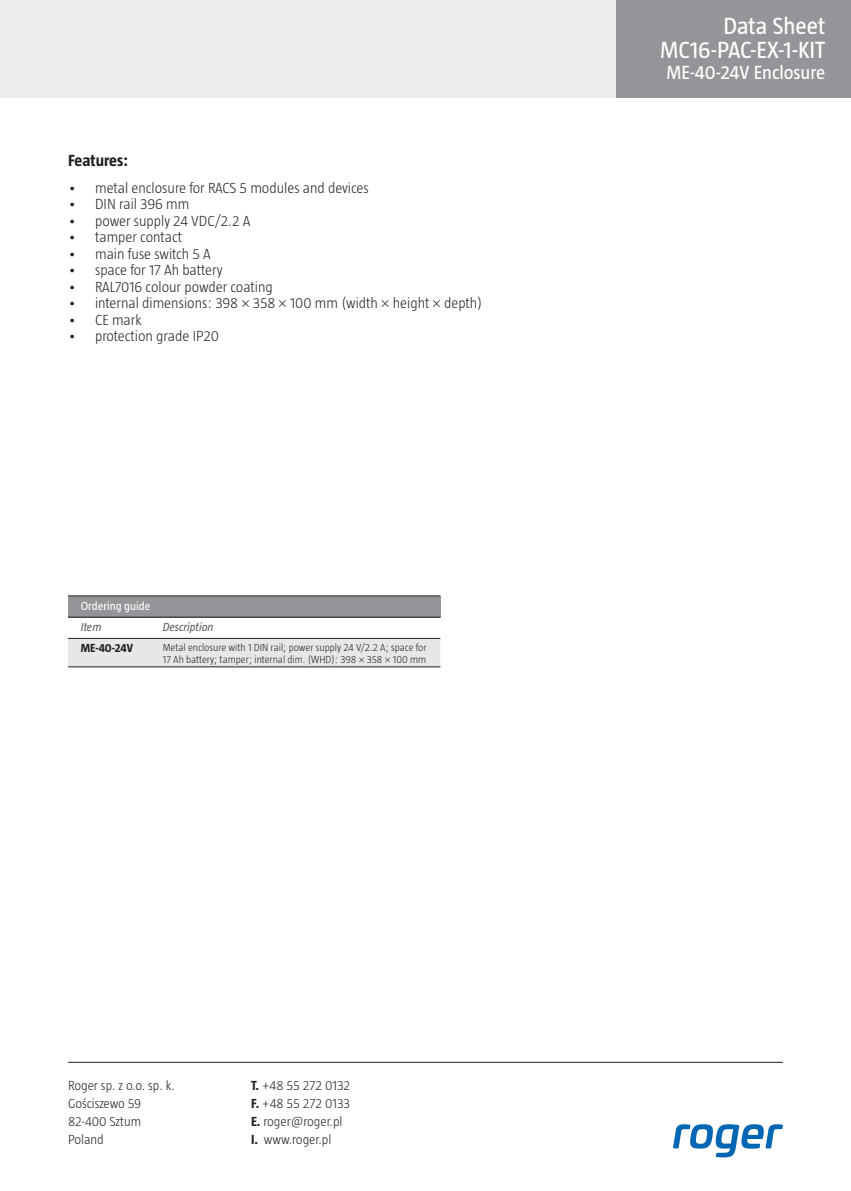
<style>
.page{position:relative;width:851px;height:1191px;background:#fff}
.page>*{position:absolute;margin:0;border:0;box-sizing:border-box;transform-origin:0 0}
.t1{font:24px/24px "Taz";color:#fff;text-align:right}
.t2{font:300 24px/24px "Taz";color:#fff;text-align:right}
.t3{font:19.5px "Taz";color:#fff}
.t4{font:700 16.5px "Taz";color:#231f20}
.t5{font:300 15px "Taz";color:#231f20}
.t6{font:300 13.5px/18px "Taz";color:#231f20}
.t7{font:italic 12px "Taz";color:#636366}
.t8{font:12px "Taz";color:#fff}
.t9{font:700 12px "Taz";color:#231f20}
.t10{font:300 10.5px/11.6px "Taz";color:#231f20}
.s1{font-weight:700}
</style>
<div class="page">
<div style="left:612px;top:0;width:238px;height:98px;background:#939598"></div>
<div style="left:0;top:0;width:615px;height:98px;background:#ececee"></div>
<svg style="left:673px;top:1124px;width:109px;height:33px"></svg>
<div style="left:68px;top:596px;width:372px;height:21px;background:#939598"></div>
<div style="left:68px;top:639px;width:372px;height:27px;background:#e6e7e9"></div>
<hr style="left:68px;top:666px;width:82px;height:1px;background:#231f20">
<hr style="left:150px;top:666px;width:290px;height:1px;background:#231f20">
<hr style="left:68px;top:617px;width:82px;height:1px;background:#231f20">
<hr style="left:150px;top:617px;width:290px;height:1px;background:#231f20">
<hr style="left:68px;top:638px;width:82px;height:1px;background:#231f20">
<hr style="left:150px;top:638px;width:290px;height:1px;background:#231f20">
<hr style="left:68px;top:595px;width:82px;height:1px;background:#231f20">
<hr style="left:150px;top:595px;width:290px;height:1px;background:#231f20">
<hr style="left:68px;top:1062px;width:714px;height:1px;background:#231f20">
<p class="t4" style="left:68px;top:151px;width:62px">Features:</p>
<p class="t5" style="left:68px;top:179px;width:302px">• metal enclosure for RACS 5 modules and devices</p>
<p class="t5" style="left:68px;top:196px;width:123px">• DIN rail 396 mm</p>
<p class="t5" style="left:68px;top:212px;width:184px">• power supply 24 VDC/2.2 A</p>
<p class="t5" style="left:68px;top:229px;width:116px">• tamper contact</p>
<p class="t5" style="left:68px;top:245px;width:144px">• main fuse switch 5 A</p>
<p class="t5" style="left:68px;top:262px;width:156px">• space for 17 Ah battery</p>
<p class="t5" style="left:68px;top:278px;width:206px">• RAL7016 colour powder coating</p>
<p class="t5" style="left:68px;top:295px;width:415px">• internal dimensions: 398 × 358 × 100 mm (width × height × depth)</p>
<p class="t5" style="left:68px;top:311px;width:75px">• CE mark</p>
<p class="t5" style="left:68px;top:328px;width:152px">• protection grade IP20</p>
<p class="t8" style="left:81px;top:599px;width:71px">Ordering guide</p>
<p class="t7" style="left:81px;top:620px;width:22px">Item</p>
<p class="t7" style="left:163px;top:620px;width:52px">Description</p>
<p class="t9" style="left:81px;top:641px;width:54px">ME-40-24V</p>
<p class="t10" style="left:163px;top:641px;width:265px">Metal enclosure with 1 DIN rail; power supply 24 V/2.2 A; space for<br>17 Ah battery; tamper; internal dim. (WHD): 398 × 358 × 100 mm</p>
<p class="t6" style="left:68px;top:1076px;width:108px">Roger sp. z o.o. sp. k.<br>Gościszewo 59<br>82-400 Sztum<br>Poland</p>
<p class="t6" style="left:251px;top:1076px;width:101px"><span class="s1">T.</span> +48 55 272 0132<br><span class="s1">F.</span> +48 55 272 0133<br><span class="s1">E.</span> roger@roger.pl<br><span class="s1">I.</span> www.roger.pl</p>
<h1 class="t1" style="left:660px;top:14px;width:166px">Data Sheet<br>MC16-PAC-EX-1-KIT</h1>
<h2 class="t3" style="left:666px;top:62px;width:160px">ME-40-24V Enclosure</h2>
<h1 class="t2" style="left:686px;top:20px;width:136px">Kontrolery serii<br>PRxx1</h1>
</div>
